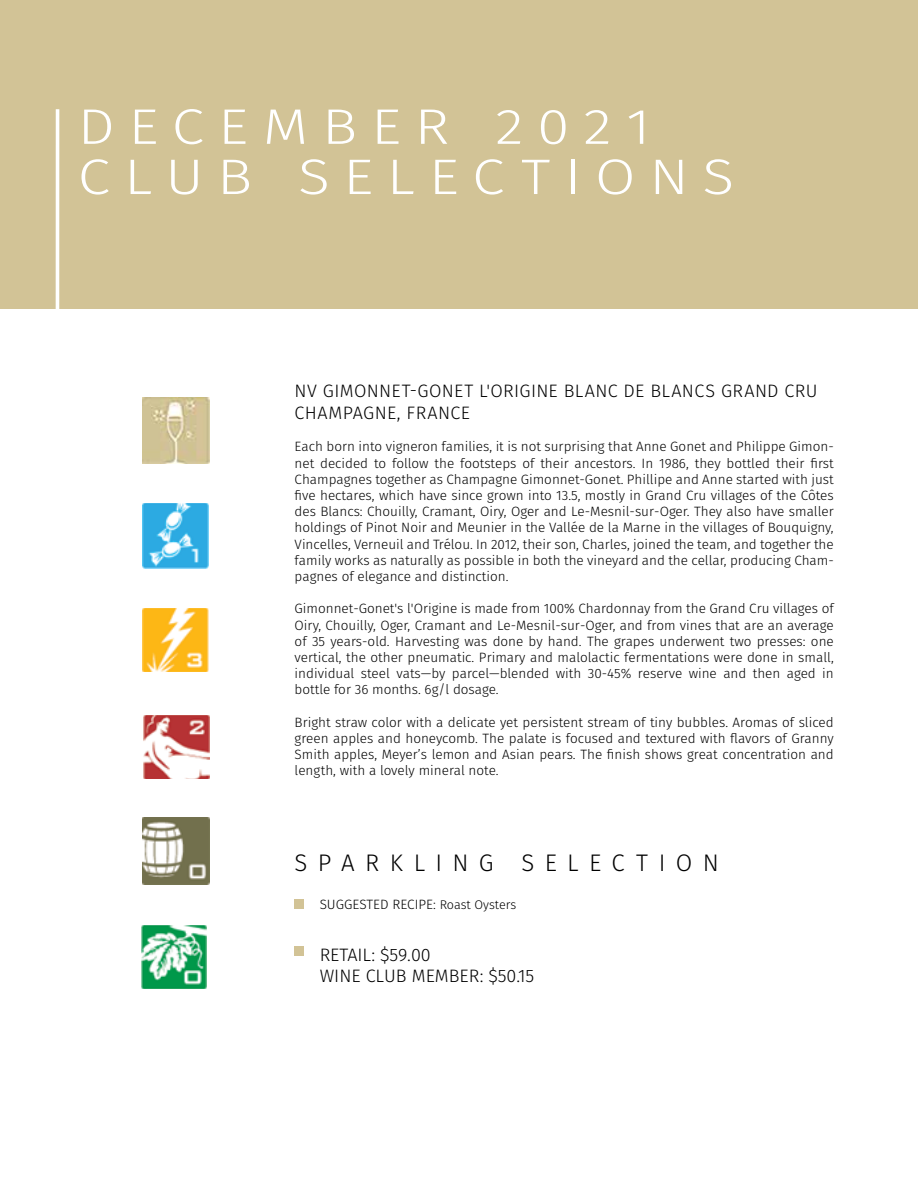
<style>
.page{position:relative;width:918px;height:1188px;background:#fff}
.page>*{position:absolute;margin:0;border:0;box-sizing:border-box;transform-origin:0 0}
.t1{font:300 49.95px/50.2px "Fira Sans";letter-spacing:.23em;color:#fff;scale:1.18 1}
.t2{font:300 24px "Fira Sans";letter-spacing:.43em;color:#000}
.t3{font:300 18px/21.6px "Fira Sans";letter-spacing:.015em;color:#000}
.t4{font:300 13.5px/16.2px "Fira Sans";color:#000;text-align:justify}
.s1{font-size:12.6px}
</style>
<div class="page">
<div style="left:0;top:0;width:918px;height:309px;background:#d2c396"></div>
<div style="left:295px;top:899px;width:9px;height:10px;background:#d2c396"></div>
<div style="left:295px;top:946px;width:9px;height:10px;background:#d2c396"></div>
<hr style="left:56px;top:109px;width:3px;height:219px;background:#fff">
<img style="left:143px;top:397px;width:66px;height:67px">
<img style="left:143px;top:818px;width:66px;height:66px">
<img style="left:143px;top:503px;width:65px;height:65px">
<img style="left:143px;top:608px;width:66px;height:64px">
<img style="left:144px;top:715px;width:66px;height:63px">
<img style="left:142px;top:925px;width:65px;height:64px">
<h1 class="t1" style="left:78px;top:101px;width:558px">DECEMBER 2021<br>CLUB SELECTIONS</h1>
<h3 class="t3" style="left:295px;top:380px;width:524px">NV GIMONNET-GONET L'ORIGINE BLANC DE BLANCS GRAND CRU<br>CHAMPAGNE, FRANCE</h3>
<p class="t4" style="left:295px;top:439px;width:541px">Each born into vigneron families, it is not surprising that Anne Gonet and Philippe Gimon&shy;net decided to follow the footsteps of their ancestors. In 1986, they bottled their first Champagnes together as Champagne Gimonnet-Gonet. Phillipe and Anne started with just five hectares, which have since grown into 13.5, mostly in Grand Cru villages of the Côtes des Blancs: Chouilly, Cramant, Oiry, Oger and Le-Mesnil-sur-Oger. They also have smaller holdings of Pinot Noir and Meunier in the Vallée de la Marne in the villages of Bouquigny, Vincelles, Verneuil and Trélou. In 2012, their son, Charles, joined the team, and together the family works as naturally as possible in both the vineyard and the cellar, producing Cham&shy;pagnes of elegance and distinction.</p>
<p class="t4" style="left:295px;top:601px;width:541px">Gimonnet-Gonet's l'Origine is made from 100% Chardonnay from the Grand Cru villages of Oiry, Chouilly, Oger, Cramant and Le-Mesnil-sur-Oger, and from vines that are an average of 35 years-old. Harvesting was done by hand. The grapes underwent two presses: one vertical, the other pneumatic. Primary and malolactic fermentations were done in small, individual steel vats—by parcel—blended with 30-45% reserve wine and then aged in bottle for 36 months. 6g/l dosage.</p>
<p class="t4" style="left:295px;top:714px;width:541px">Bright straw color with a delicate yet persistent stream of tiny bubbles. Aromas of sliced green apples and honeycomb. The palate is focused and textured with flavors of Granny Smith apples, Meyer’s lemon and Asian pears. The finish shows great concentration and length, with a lovely mineral note.</p>
<h2 class="t2" style="left:295px;top:846px;width:426px">SPARKLING SELECTION</h2>
<p class="t4" style="left:320px;top:896px;width:198px">SUGGESTED RECIPE: <span class="s1">Roast Oysters</span></p>
<h3 class="t3" style="left:320px;top:944px;width:216px">RETAIL: $59.00<br>WINE CLUB MEMBER: $50.15</h3>
</div>
